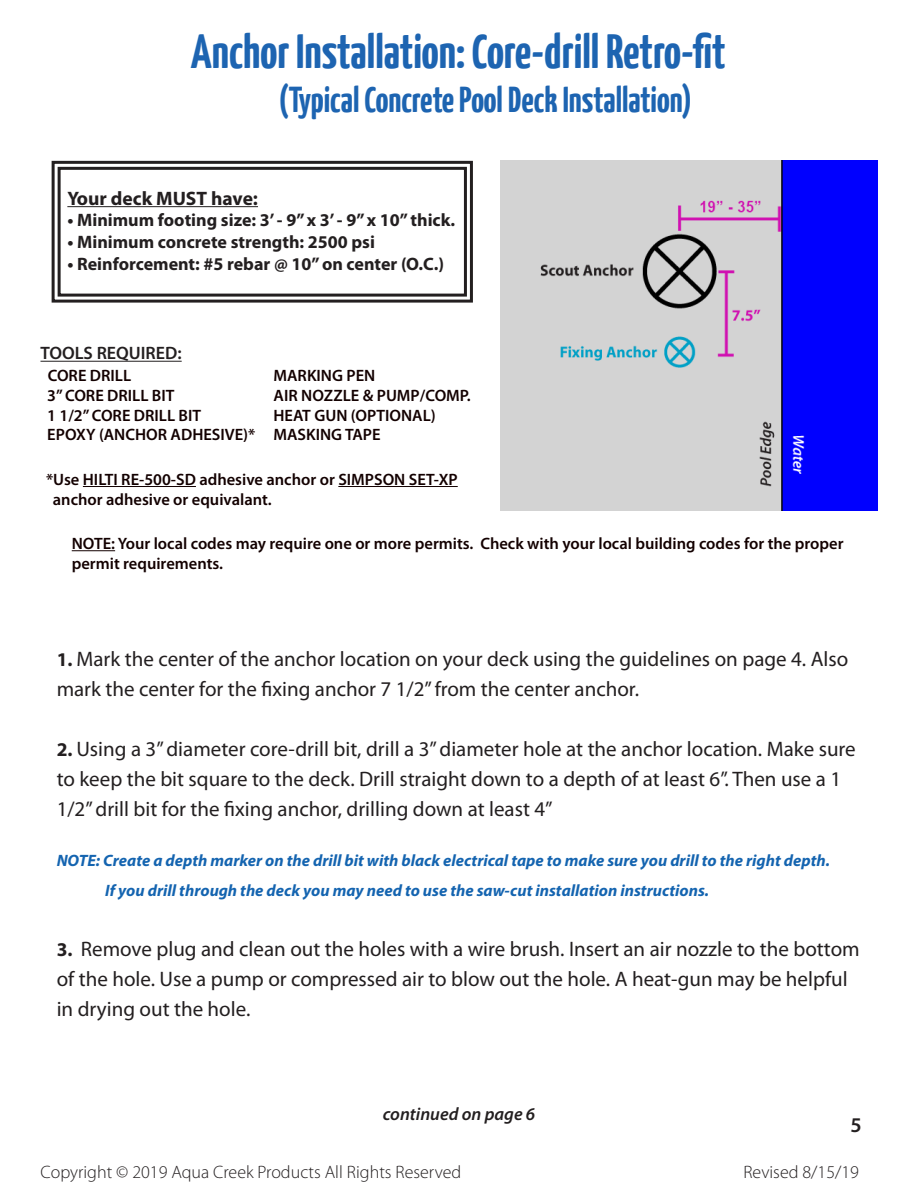
<style>
.page{position:relative;width:918px;height:1188px;background:#fff}
.page>*{position:absolute;margin:0;border:0;box-sizing:border-box;transform-origin:0 0}
.t1{font:700 48px "Yanone Kaffeesatz";color:#1d64b1}
.t2{font:700 36px "Yanone Kaffeesatz";color:#1d64b1}
.t3{font:21px/30px "Myriad Pro";color:#231f20}
.t4{font:600 21px "Myriad Pro";color:#231f20}
.t5{font:700 19.5px "Myriad Pro";color:#231f20}
.t6{font:700 18px "Myriad Pro";color:#231f20}
.t7{font:300 18px "Myriad Pro";color:#231f20}
.t8{font:italic 600 18px "Myriad Pro";color:#231f20}
.t9{font:600 18px "Myriad Pro";color:#231f20}
.t10{font:600 16.5px/19.8px "Myriad Pro";color:#130000}
.t11{font:italic 700 16.5px/30px "Myriad Pro";color:#1464b0}
.s1{font-weight:700;font-size:19.5px}
</style>
<div class="page">
<svg style="left:51px;top:160px;width:422px;height:143px"></svg>
<div style="left:58px;top:167px;width:409px;height:130px;border:3px solid #231f20"></div>
<img style="left:501px;top:161px;width:376px;height:349px">
<hr style="left:40px;top:361px;width:142px;height:1px;background:#231f20">
<hr style="left:83px;top:486px;width:113px;height:1px;background:#130000">
<hr style="left:338px;top:486px;width:120px;height:1px;background:#130000">
<hr style="left:72px;top:550px;width:43px;height:1px;background:#130000">
<h1 class="t1" style="left:191px;top:22px;width:536px">Anchor Installation: Core-drill Retro-fit</h1>
<h2 class="t2" style="left:278px;top:77px;width:416px">(Typical Concrete Pool Deck Installation)</h2>
<p class="t5" style="left:67px;top:185px;width:192px">Your deck MUST have:</p>
<p class="t6" style="left:67px;top:209px;width:389px">• Minimum footing size: 3’ - 9” x 3’ - 9” x 10” thick.</p>
<p class="t6" style="left:67px;top:230px;width:309px">• Minimum concrete strength: 2500 psi</p>
<p class="t6" style="left:67px;top:252px;width:378px">• Reinforcement: #5 rebar @ 10” on center (O.C.)</p>
<p class="t9" style="left:40px;top:342px;width:143px">TOOLS REQUIRED:</p>
<p class="t10" style="left:48px;top:365px;width:85px">CORE DRILL</p>
<p class="t10" style="left:274px;top:365px;width:103px">MARKING PEN</p>
<p class="t10" style="left:47px;top:385px;width:129px">3” CORE DRILL BIT</p>
<p class="t10" style="left:274px;top:385px;width:199px">AIR NOZZLE &amp; PUMP/COMP.</p>
<p class="t10" style="left:47px;top:405px;width:155px">1 1/2” CORE DRILL BIT</p>
<p class="t10" style="left:47px;top:405px;width:390px;text-indent:226px">HEAT GUN (OPTIONAL)<br>EPOXY (ANCHOR ADHESIVE)* MASKING TAPE</p>
<p class="t10" style="left:53px;top:469px;width:406px;text-indent:-7px">*Use HILTI RE-500-SD adhesive anchor or SIMPSON SET-XP anchor adhesive or equivalant.</p>
<p class="t10" style="left:72px;top:533px;width:773px">NOTE: Your local codes may require one or more permits. Check with your local building codes for the proper permit requirements.</p>
<p class="t3" style="left:57px;top:644px;width:793px"><span class="s1">1.</span> Mark the center of the anchor location on your deck using the guidelines on page 4. Also mark the center for the fixing anchor 7 1/2” from the center anchor.</p>
<p class="t3" style="left:57px;top:734px;width:801px"><span class="s1">2.</span> Using a 3” diameter core-drill bit, drill a 3” diameter hole at the anchor location. Make sure to keep the bit square to the deck. Drill straight down to a depth of at least 6”. Then use a 1<br>1/2” drill bit for the fixing anchor, drilling down at least 4”</p>
<p class="t11" style="left:105px;top:845px;width:726px;text-indent:-49px">NOTE: Create a depth marker on the drill bit with black electrical tape to make sure you drill to the right depth.<br>If you drill through the deck you may need to use the saw-cut installation instructions.</p>
<p class="t3" style="left:57px;top:934px;width:805px"><span class="s1">3.</span> Remove plug and clean out the holes with a wire brush. Insert an air nozzle to the bottom of the hole. Use a pump or compressed air to blow out the hole. A heat-gun may be helpful in drying out the hole.</p>
<p class="t8" style="left:383px;top:1102px;width:154px">continued on page 6</p>
<p class="t4" style="left:851px;top:1112px;width:13px">5</p>
<p class="t7" style="left:41px;top:1162px;width:422px">Copyright © 2019 Aqua Creek Products All Rights Reserved</p>
<p class="t7" style="left:743px;top:1162px;width:117px">Revised 8/15/19</p>
</div>
